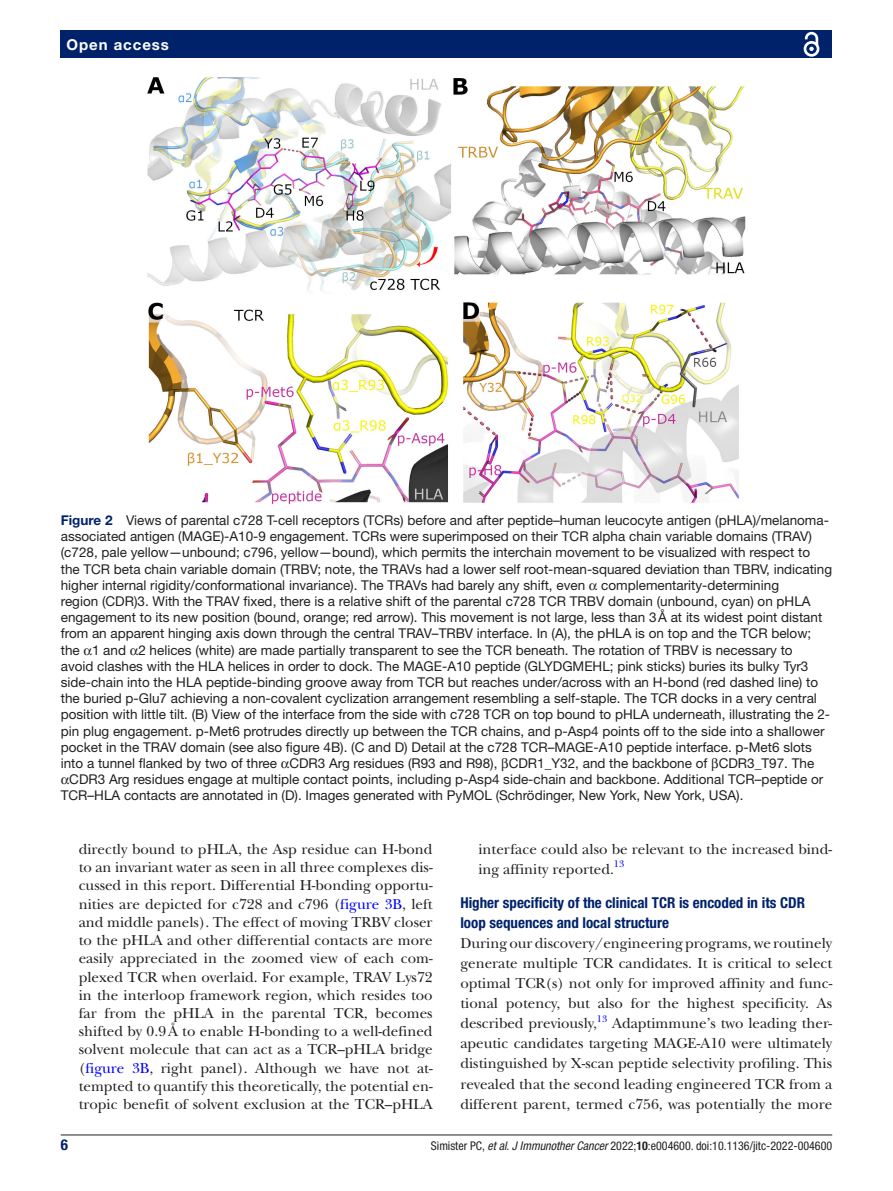
<style>
.page{position:relative;width:893px;height:1191px;background:#fff}
.page>*{position:absolute;margin:0;border:0;box-sizing:border-box;transform-origin:0 0}
.t1{font:15px/18.3px "New Baskerville";color:#231f20;text-align:justify}
.t2{font:700 condensed 15px/20.1px "Helvetica Neue LT Std";color:#00226b}
.t3{font:700 15px "Helvetica Neue LT Std";letter-spacing:.065em;color:#fff}
.t4{font:13.5px/16.2px "Helvetica Neue LT Std";color:#231f20}
.t5{font:condensed 12px "Helvetica Neue LT Std";color:#231f20}
.t6{font:9.9px "New Baskerville";color:#00f}
.s1{font-weight:700;color:#00226b}
.s2{color:#00f}
.s3{font-style:italic}
.s4{font-weight:700}
</style>
<div class="page">
<hr style="left:61px;top:1134px;width:771px;height:1px;background:#231f20">
<div style="left:61px;top:31px;width:771px;height:27px;background:#00226b"></div>
<svg style="left:803px;top:31px;width:17px;height:26px"></svg>
<img style="left:147px;top:77px;width:599px;height:427px">
<p class="t3" style="left:66px;top:35px;width:104px">Open access</p>
<p class="t4" style="left:61px;top:512px;width:773px"><span class="s1">Figure 2</span> Views of parental c728 T-cell receptors (TCRs) before and after peptide–human leucocyte antigen (pHLA)/melanoma&shy;associated antigen (MAGE)-A10-9 engagement. TCRs were superimposed on their TCR alpha chain variable domains (TRAV) (c728, pale yellow—unbound; c796, yellow—bound), which permits the interchain movement to be visualized with respect to the TCR beta chain variable domain (TRBV; note, the TRAVs had a lower self root-mean-squared deviation than TBRV, indicating higher internal rigidity/conformational invariance). The TRAVs had barely any shift, even complementarity-determining<br>region (CDR)3. With the TRAV fixed, there is a relative shift of the parental c728 TCR TRBV domain (unbound, cyan) on pHLA engagement to its new position (bound, orange; red arrow). This movement is not large, less than 3Å at its widest point distant from an apparent hinging axis down through the central TRAV–TRBV interface. In (A), the pHLA is on top and the TCR below; the 1 and 2 helices (white) are made partially transparent to see the TCR beneath. The rotation of TRBV is necessary to<br>avoid clashes with the HLA helices in order to dock. The MAGE-A10 peptide (GLYDGMEHL; pink sticks) buries its bulky Tyr3 side-chain into the HLA peptide-binding groove away from TCR but reaches under/across with an H-bond (red dashed line) to the buried p-Glu7 achieving a non-covalent cyclization arrangement resembling a self-staple. The TCR docks in a very central position with little tilt. (B) View of the interface from the side with c728 TCR on top bound to pHLA underneath, illustrating the 2- pin plug engagement. p-Met6 protrudes directly up between the TCR chains, and p-Asp4 points off to the side into a shallower pocket in the TRAV domain (see also figure 4B). (C and D) Detail at the c728 TCR–MAGE-A10 peptide interface. p-Met6 slots into a tunnel flanked by two of three CDR3 Arg residues (R93 and R98), CDR1_Y32, and the backbone of CDR3_T97. The</p>
<p class="t4" style="left:61px;top:771px;width:764px;text-indent:9px">CDR3 Arg residues engage at multiple contact points, including p-Asp4 side-chain and backbone. Additional TCR–peptide or<br>TCR–HLA contacts are annotated in (D). Images generated with PyMOL (Schrödinger, New York, New York, USA).</p>
<p class="t1" style="left:79px;top:840px;width:355px">directly bound to pHLA, the Asp residue can H-bond to an invariant water as seen in all three complexes dis&shy;cussed in this report. Differential H-bonding opportu&shy;nities are depicted for c728 and c796 (<span class="s2">figure 3B</span>, left and middle panels). The effect of moving TRBV closer to the pHLA and other differential contacts are more easily appreciated in the zoomed view of each com&shy;plexed TCR when overlaid. For example, TRAV Lys72 in the interloop framework region, which resides too far from the pHLA in the parental TCR, becomes shifted by 0.9Å to enable H-bonding to a well-defined solvent molecule that can act as a TCR–pHLA bridge (<span class="s2">figure 3B</span>, right panel). Although we have not at&shy;tempted to quantify this theoretically, the potential en&shy;tropic benefit of solvent exclusion at the TCR–pHLA</p>
<p class="t1" style="left:478px;top:839px;width:355px;line-height:20.1px">interface could also be relevant to the increased bind&shy;ing affinity reported.</p>
<p class="t6" style="left:614px;top:858px;width:12px">13</p>
<p class="t2" style="left:460px;top:892px;width:346px">Higher specificity of the clinical TCR is encoded in its CDR loop sequences and local structure</p>
<p class="t1" style="left:460px;top:933px;width:373px;line-height:20.1px">During our discovery/engineering programs, we routinely generate multiple TCR candidates. It is critical to select optimal TCR(s) not only for improved affinity and func&shy;tional potency, but also for the highest specificity. As described previously,</p>
<p class="t6" style="left:597px;top:1012px;width:12px">13</p>
<p class="t1" style="left:460px;top:1013px;width:373px;line-height:20.1px;text-indent:152px">Adaptimmune’s two leading ther&shy;apeutic candidates targeting MAGE-A10 were ultimately distinguished by X-scan peptide selectivity profiling. This revealed that the second leading engineered TCR from a different parent, termed c756, was potentially the more</p>
<p class="t2" style="left:61px;top:1134px;width:9px">6</p>
<p class="t5" style="left:431px;top:1138px;width:403px">Simister PC, <span class="s3">et al</span>. <span class="s3">J Immunother Cancer</span> 2022;<span class="s4">10</span>:e004600. doi:10.1136/jitc-2022-004600</p>
</div>
